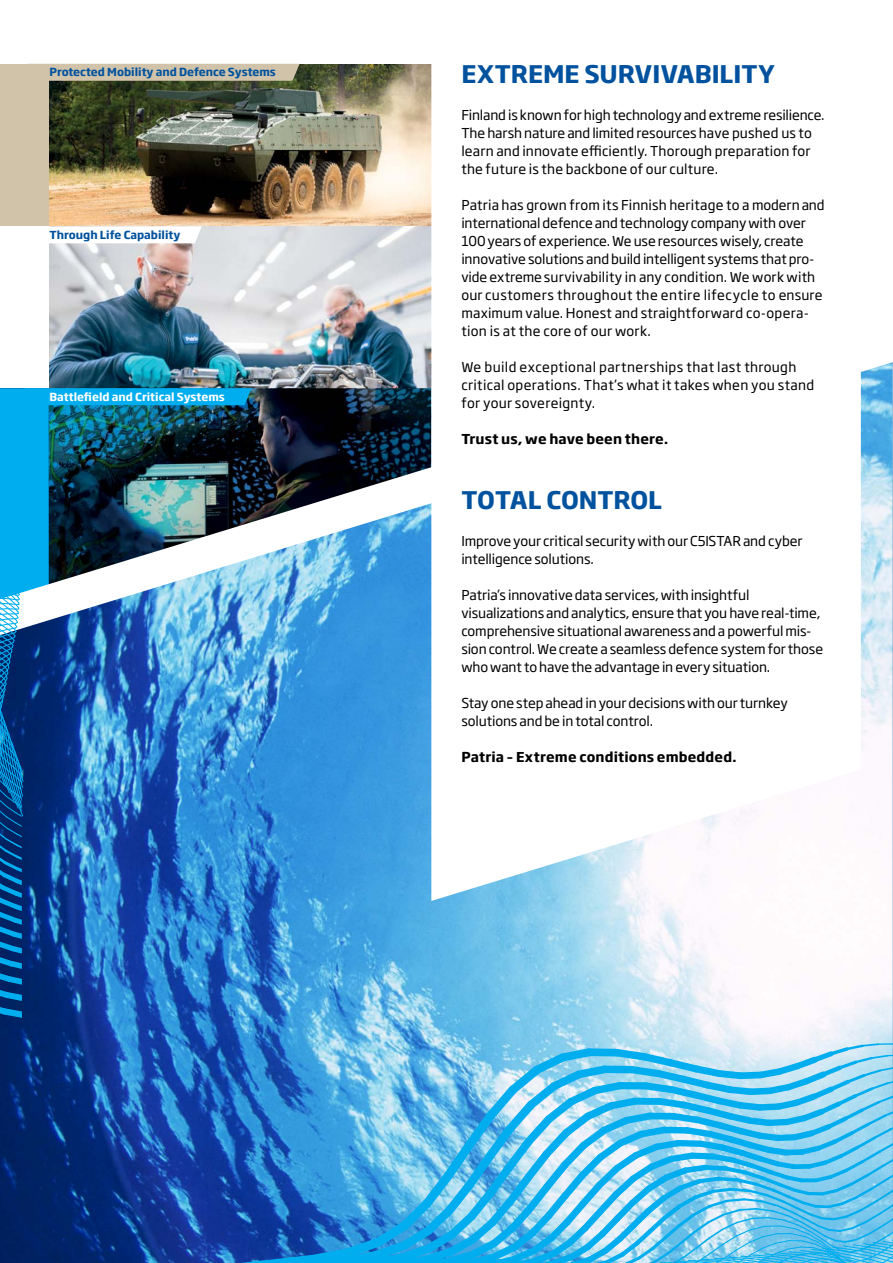
<style>
.page{position:relative;width:893px;height:1263px;background:#fff}
.page>*{position:absolute;margin:0;border:0;box-sizing:border-box;transform-origin:0 0}
.t1{font:700 24px "Soho Gothic Pro";letter-spacing:-.005em;color:#00529e}
.t2{font:13.5px/18px "Soho Gothic Pro";letter-spacing:-.005em;color:#000}
.t3{font:13.5px/18px "Soho Gothic Pro";letter-spacing:.025em;color:#000}
.t4{font:700 13.5px "Soho Gothic Pro";letter-spacing:.015em;color:#000}
.t5{font:700 10.95px "Soho Gothic Pro";color:#00529e}
.t6{font:700 10.95px "Soho Gothic Pro";color:#fff}
</style>
<div class="page">
<img style="left:0;top:635px;width:893px;height:628px">
<img style="left:49px;top:64px;width:382px;height:262px">
<div style="left:0;top:64px;width:49px;height:162px;background:#d0c3aa"></div>
<img style="left:49px;top:326px;width:844px;height:309px">
<svg style="left:431px;top:64px;width:430px;height:837px"></svg>
<svg style="left:49px;top:226px;width:153px;height:17px"></svg>
<svg style="left:49px;top:64px;width:251px;height:17px;background:#cbbfa6"></svg>
<svg style="left:160px;top:1042px;width:733px;height:221px;background:#59aee1"></svg>
<img style="left:0;top:388px;width:251px;height:635px">
<p class="t5" style="left:50px;top:64px;width:228px">Protected Mobility and Defence Systems</p>
<p class="t5" style="left:50px;top:226px;width:132px">Through Life Capability</p>
<p class="t6" style="left:50px;top:388px;width:177px">Battlefield and Critical Systems</p>
<h1 class="t1" style="left:461px;top:55px;width:315px">EXTREME SURVIVABILITY</h1>
<p class="t2" style="left:461px;top:106px;width:365px">Finland is known for high technology and extreme resilience.<br>The harsh nature and limited resources have pushed us to learn and innovate efficiently. Thorough preparation for the future is the backbone of our culture.</p>
<p class="t2" style="left:461px;top:196px;width:365px">Patria has grown from its Finnish heritage to a modern and international defence and technology company with over 100 years of experience. We use resources wisely, create innovative solutions and build intelligent systems that pro&shy;vide extreme survivability in any condition. We work with our customers throughout the entire lifecycle to ensure maximum value. Honest and straightforward co-opera&shy;tion is at the core of our work.</p>
<p class="t3" style="left:461px;top:357px;width:355px">We build exceptional partnerships that last through critical operations. That’s what it takes when you stand for your sovereignty.</p>
<p class="t4" style="left:461px;top:428px;width:208px">Trust us, we have been there.</p>
<h1 class="t1" style="left:461px;top:481px;width:202px">TOTAL CONTROL</h1>
<p class="t2" style="left:461px;top:532px;width:343px">Improve your critical security with our C5ISTAR and cyber intelligence solutions.</p>
<p class="t2" style="left:461px;top:586px;width:363px">Patria’s innovative data services, with insightful visualizations and analytics, ensure that you have real-time, comprehensive situational awareness and a powerful mis&shy;sion control. We create a seamless defence system for those who want to have the advantage in every situation.</p>
<p class="t2" style="left:461px;top:694px;width:328px">Stay one step ahead in your decisions with our turnkey solutions and be in total control.</p>
<p class="t4" style="left:461px;top:746px;width:277px">Patria – Extreme conditions embedded.</p>
</div>
